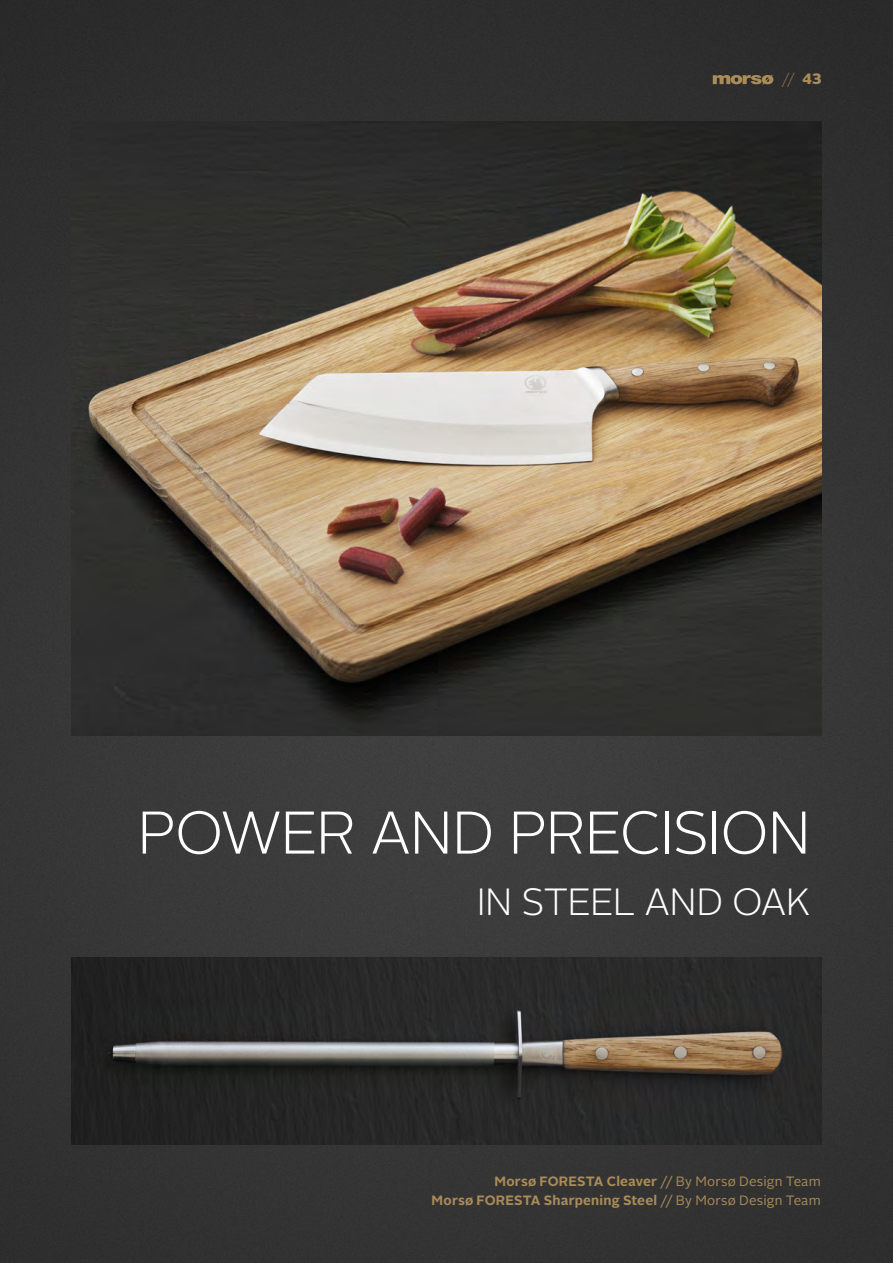
<style>
.page{position:relative;width:893px;height:1263px;background:#fff}
.page>*{position:absolute;margin:0;border:0;box-sizing:border-box;transform-origin:0 0}
.t1{font:300 60px "Alright Sans";letter-spacing:-.025em;color:#fff}
.t2{font:300 37.8px "Alright Sans";letter-spacing:-.02em;color:#fff}
.t3{font:100 15px "Alright Sans";color:#aa8c58}
.t4{font:700 13.5px/18.8px "Alright Sans";letter-spacing:.01em;color:#aa8c58;text-align:right}
.s1{font-weight:900}
.s2{font-weight:400}
</style>
<div class="page">
<img style="left:1px;top:0;width:892px;height:1263px">
<img style="left:0;top:0;width:1px;height:1263px">
<img style="left:71px;top:121px;width:751px;height:615px">
<img style="left:71px;top:957px;width:751px;height:187px">
<svg style="left:713px;top:75px;width:60px;height:10px"></svg>
<p class="t3" style="left:782px;top:69px;width:41px">// <span class="s1">43</span></p>
<h1 class="t1" style="left:137px;top:792px;width:675px">POWER AND PRECISION</h1>
<h2 class="t2" style="left:477px;top:876px;width:335px">IN STEEL AND OAK</h2>
<p class="t4" style="left:432px;top:1172px;width:391px">Morsø FORESTA Cleaver <span class="s2">// By Morsø Design Team<br></span>Morsø FORESTA Sharpening Steel <span class="s2">// By Morsø Design Team</span></p>
</div>
